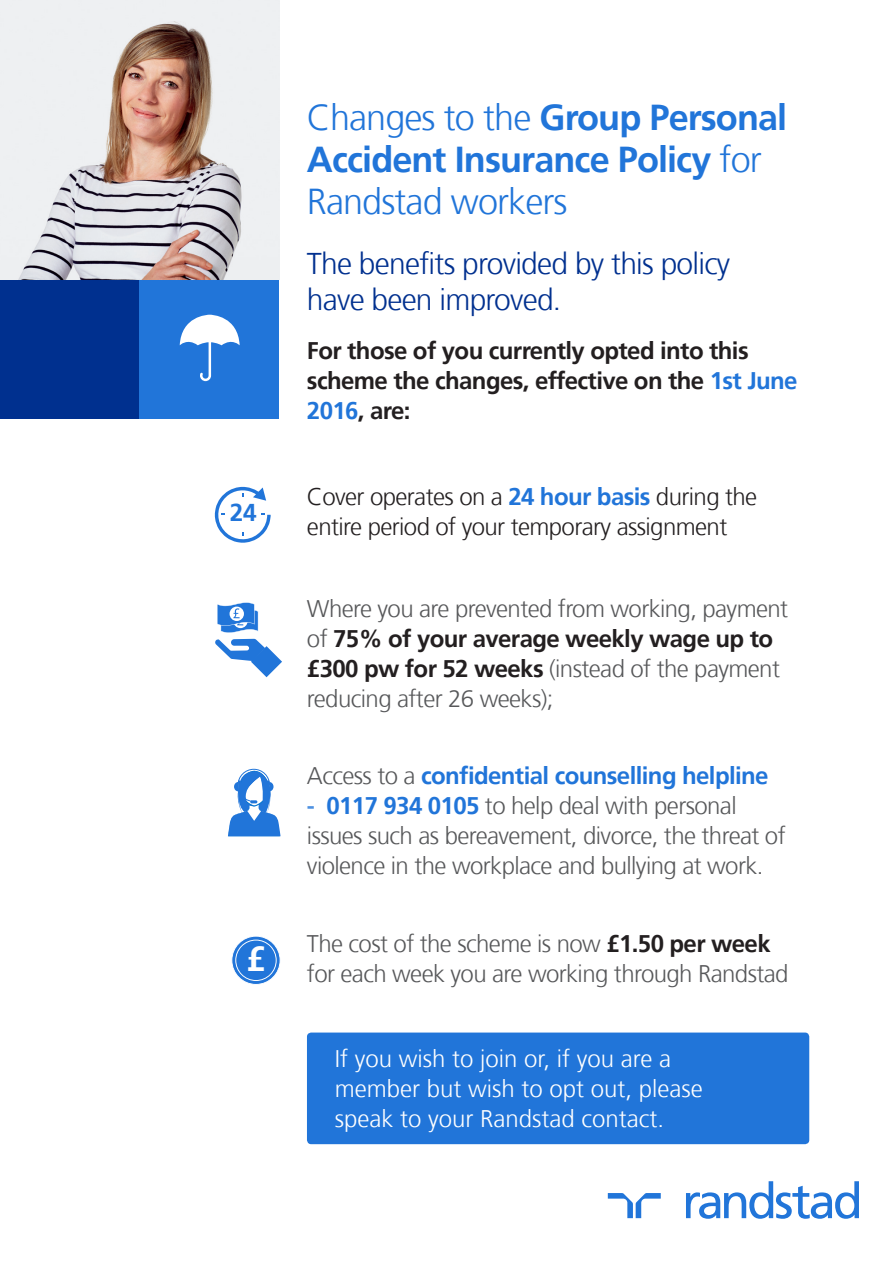
<style>
.page{position:relative;width:893px;height:1263px;background:#fff}
.page>*{position:absolute;margin:0;border:0;box-sizing:border-box;transform-origin:0 0}
.t1{font:700 36px/42px "Frutiger";letter-spacing:-.025em;color:#2175d9}
.t2{font:700 34.65px "Frutiger";color:#fff}
.t3{font:300 30px/36px "Frutiger";letter-spacing:-.025em;color:#00308f}
.t4{font:700 24.3px "Frutiger";color:#2175d9}
.t5{font:300 24px/30px "Frutiger";letter-spacing:-.025em;color:#57585a}
.t6{font:700 24px/30px "Frutiger";letter-spacing:-.025em;color:#231f20}
.t7{font:300 24px/30px "Frutiger";color:#fff}
.t8{font:300 24px/30px "Frutiger";letter-spacing:-.025em;color:#231f20}
.t9{font:700 24px "Frutiger";letter-spacing:-.025em;color:#2175d9}
.s1{font-weight:300}
.s2{color:#2175d9}
.s3{font-weight:700;color:#2175d9}
.s4{font-weight:700;color:#231f20}
.s5{font-weight:300;color:#57585a}
.s6{font-weight:700;color:#4e91e1}
</style>
<div class="page">
<div style="left:307px;top:1032px;width:502px;height:112px;background:#2175d9;border-radius:4px"></div>
<svg style="left:228px;top:768px;width:53px;height:68px"></svg>
<svg style="left:231px;top:936px;width:50px;height:49px"></svg>
<svg style="left:215px;top:639px;width:67px;height:38px"></svg>
<svg style="left:217px;top:602px;width:41px;height:31px"></svg>
<svg style="left:215px;top:487px;width:56px;height:56px"></svg>
<div style="left:0;top:279px;width:140px;height:140px;background:#00308f"></div>
<div style="left:140px;top:279px;width:139px;height:140px;background:#2175d9"></div>
<svg style="left:608px;top:1193px;width:53px;height:25px"></svg>
<svg style="left:686px;top:1181px;width:173px;height:38px"></svg>
<svg style="left:180px;top:315px;width:60px;height:66px"></svg>
<img style="left:0;top:0;width:279px;height:279px">
<p class="t4" style="left:230px;top:498px;width:29px">24</p>
<p class="t2" style="left:246px;top:938px;width:21px">£</p>
<p class="t1" style="left:307px;top:96px;width:482px"><span class="s1">Changes to the</span> Group Personal<br>Accident Insurance Policy <span class="s1">for<br>Randstad workers</span></p>
<p class="t3" style="left:307px;top:246px;width:425px">The benefits provided by this policy have been improved.</p>
<p class="t6" style="left:307px;top:335px;width:492px">For those of you currently opted into this scheme the changes, effective on the <span class="s2">1st June<br>2016</span>, are:</p>
<p class="t8" style="left:307px;top:482px;width:452px">Cover operates on a <span class="s3">24 hour basis</span> during the entire period of your temporary assignment</p>
<p class="t5" style="left:307px;top:594px;width:483px">Where you are prevented from working, payment of <span class="s4">75% of your average weekly wage up to £300 pw for 52 weeks</span> (instead of the payment reducing after 26 weeks);</p>
<p class="t9" style="left:307px;top:762px;width:463px"><span class="s5">Access to a</span> confidential counselling helpline</p>
<p class="t5" style="left:307px;top:791px;width:480px"><span class="s6">-</span> <span class="s3">0117 934 0105</span> to help deal with personal issues such as bereavement, divorce, the threat of violence in the workplace and bullying at work.</p>
<p class="t5" style="left:307px;top:929px;width:483px">The cost of the scheme is now <span class="s4">£1.50 per week </span>for each week you are working through Randstad</p>
<p class="t7" style="left:335px;top:1044px;width:370px">If you wish to join or, if you are a member but wish to opt out, please speak to your Randstad contact.</p>
</div>
